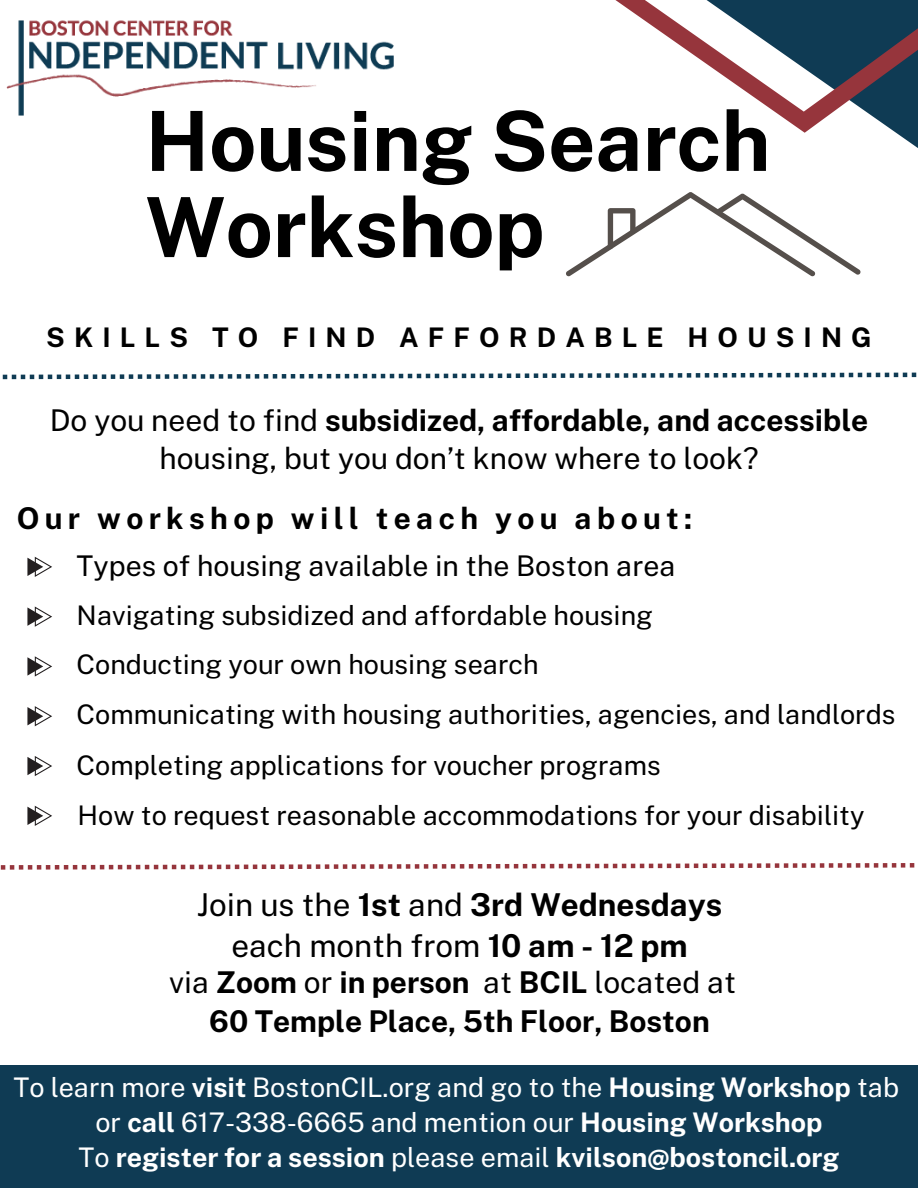
<style>
.page{position:relative;width:918px;height:1188px;background:#fff}
.page>*{position:absolute;margin:0;border:0;box-sizing:border-box;transform-origin:0 0}
.t1{font:700 82.95px/86.2px "Public Sans";color:#000}
.t2{font:31.5px/40.5px "Public Sans";color:#000;text-align:center}
.t3{font:30px/38.2px "Public Sans";color:#000;text-align:center}
.t4{font:700 30px "Public Sans";letter-spacing:.18em;color:#000}
.t5{font:700 30px "Public Sans";color:#000}
.t6{font:28.5px "Public Sans";color:#000}
.t7{font:27px "Public Sans";color:#000}
.t8{font:27px "Public Sans";color:#fff}
.t9{font:700 27px "Public Sans";color:#fff}
.t10{font:700 27px "Public Sans";letter-spacing:.34em;color:#000}
.s1{font-weight:700}
.s2{font-weight:400}
</style>
<div class="page">
<svg style="left:566px;top:192px;width:294px;height:84px"></svg>
<svg style="left:2px;top:373px;width:914px;height:6px"></svg>
<svg style="left:27px;top:806px;width:25px;height:20px"></svg>
<svg style="left:27px;top:557px;width:25px;height:20px"></svg>
<svg style="left:27px;top:607px;width:25px;height:20px"></svg>
<svg style="left:27px;top:656px;width:25px;height:21px"></svg>
<svg style="left:27px;top:706px;width:25px;height:20px"></svg>
<svg style="left:27px;top:756px;width:25px;height:20px"></svg>
<div style="left:0;top:1065px;width:918px;height:123px;background:#0f3b54"></div>
<svg style="left:0;top:863px;width:915px;height:7px"></svg>
<img style="left:6px;top:20px;width:388px;height:96px">
<svg style="left:896px;top:133px;width:22px;height:15px"></svg>
<svg style="left:615px;top:0;width:303px;height:133px"></svg>
<p class="t1" style="left:145px;top:98px;width:627px">Housing Search<br>Workshop</p>
<p class="t10" style="left:46px;top:322px;width:827px">SKILLS TO FIND AFFORDABLE HOUSING</p>
<p class="t3" style="left:50px;top:401px;width:820px">Do you need to find <span class="s1">subsidized, affordable, and accessible </span>housing, but you don’t know where to look?</p>
<p class="t4" style="left:17px;top:501px;width:677px">Our workshop will teach you about:</p>
<h1 class="t6" style="left:77px;top:549px;width:600px">Types of housing available in the Boston area</h1>
<p class="t7" style="left:77px;top:600px;width:578px">Navigating subsidized and affordable housing</p>
<h4 class="t7" style="left:77px;top:649px;width:464px">Conducting your own housing search</h4>
<h3 class="t7" style="left:77px;top:699px;width:820px">Communicating with housing authorities, agencies, and landlords</h3>
<h2 class="t7" style="left:77px;top:749px;width:586px">Completing applications for voucher programs</h2>
<p class="t7" style="left:78px;top:799px;width:788px">How to request reasonable accommodations for your disability</p>
<p class="t2" style="left:197px;top:885px;width:527px">Join us the <span class="s1">1st</span> and <span class="s1">3rd Wednesdays </span>each month from <span class="s1">10 am - 12 pm</span></p>
<p class="t3" style="left:169px;top:963px;width:568px">via <span class="s1">Zoom</span> or <span class="s1">in person</span> at <span class="s1">BCIL</span> located at</p>
<p class="t5" style="left:209px;top:1003px;width:502px">60 Temple Place, 5th Floor, Boston</p>
<p class="t8" style="left:13px;top:1072px;width:887px">To learn more <span class="s1">visit</span> BostonCIL.org and go to the <span class="s1">Housing Workshop</span> tab</p>
<p class="t8" style="left:95px;top:1107px;width:728px">or <span class="s1">call</span> 617-338-6665 and mention our <span class="s1">Housing Workshop</span></p>
<p class="t9" style="left:78px;top:1142px;width:763px"><span class="s2">To</span> register for a session <span class="s2">please email</span> kvilson@bostoncil.org</p>
</div>
